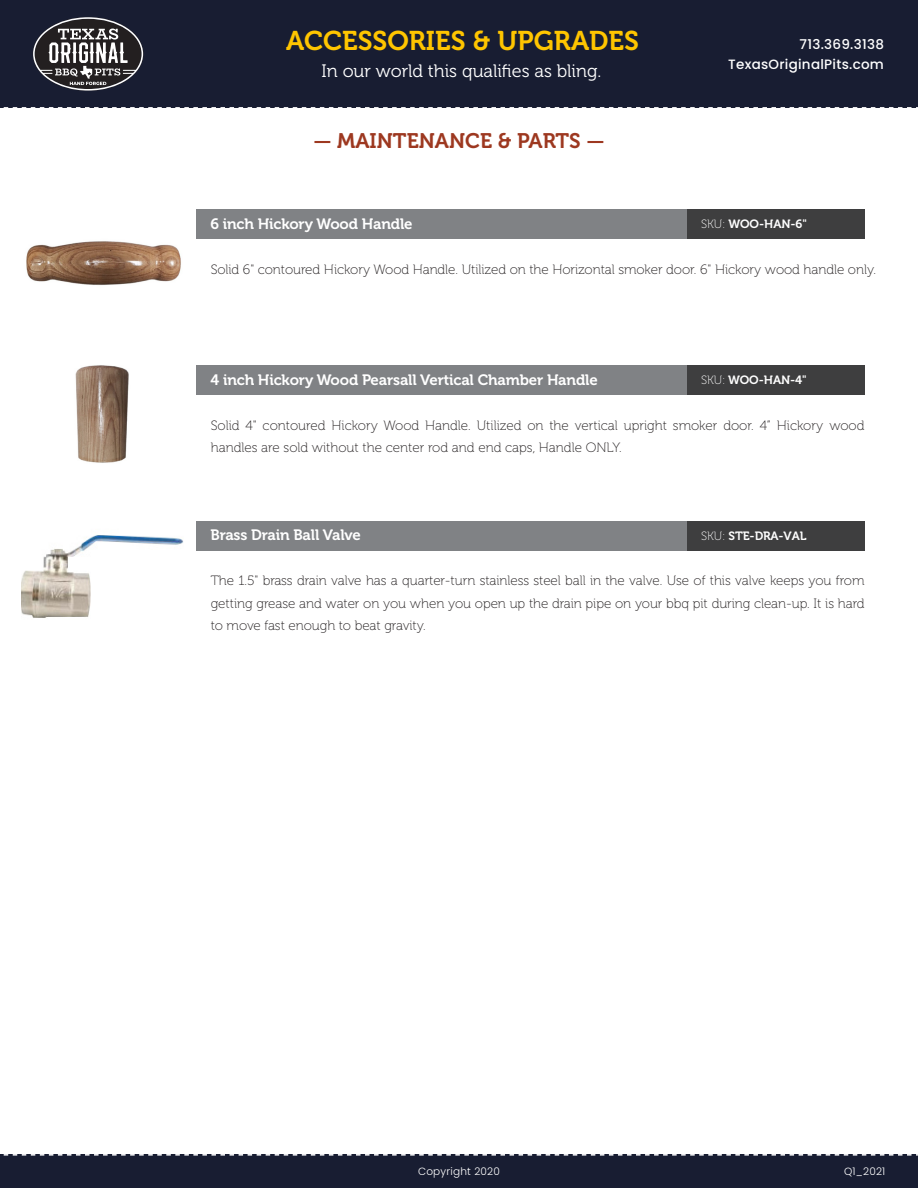
<style>
.page{position:relative;width:918px;height:1188px;background:#fff}
.page>*{position:absolute;margin:0;border:0;box-sizing:border-box;transform-origin:0 0}
.t1{font:27px "Museo 700";color:#ffc500}
.t2{font:21px "Museo 700";color:#9d3820}
.t3{font:18px "Museo 300";color:#fff}
.t4{font:15px "Museo 700";letter-spacing:-.01em;color:#fff}
.t5{font:13.5px/22.5px "Museo 100";letter-spacing:-.005em;color:#231f20}
.t6{font:500 13.5px/19.2px "Poppins";letter-spacing:.02em;color:#fff;text-align:right}
.t7{font:12px "Museo 700";letter-spacing:-.01em;color:#fff}
.t8{font:300 10.5px "Poppins";letter-spacing:.02em;color:#fff}
.s1{font-family:"Museo 100"}
</style>
<div class="page">
<div style="left:0;top:0;width:918px;height:108px;background:#181d32"></div>
<svg style="left:33px;top:17px;width:111px;height:74px"></svg>
<svg style="left:3px;top:107px;width:915px;height:1px"></svg>
<div style="left:0;top:1155px;width:918px;height:33px;background:#181d32"></div>
<svg style="left:0;top:1154px;width:918px;height:2px"></svg>
<img style="left:75px;top:365px;width:54px;height:98px">
<div style="left:196px;top:365px;width:491px;height:30px;background:#808285"></div>
<div style="left:687px;top:365px;width:178px;height:30px;background:#3e3e3f"></div>
<div style="left:196px;top:209px;width:491px;height:30px;background:#808285"></div>
<div style="left:687px;top:209px;width:178px;height:30px;background:#3e3e3f"></div>
<img style="left:26px;top:241px;width:155px;height:44px">
<img style="left:21px;top:535px;width:162px;height:83px">
<div style="left:196px;top:521px;width:491px;height:30px;background:#808285"></div>
<div style="left:687px;top:521px;width:178px;height:30px;background:#3e3e3f"></div>
<h1 class="t1" style="left:286px;top:26px;width:354px">ACCESSORIES &amp; UPGRADES</h1>
<h3 class="t3" style="left:322px;top:61px;width:281px">In our world this qualifies as bling.</h3>
<h2 class="t2" style="left:313px;top:129px;width:293px">— MAINTENANCE &amp; PARTS —</h2>
<p class="t6" style="left:728px;top:35px;width:157px">713.369.3138<br>TexasOriginalPits.com</p>
<p class="t4" style="left:210px;top:215px;width:204px">6 inch Hickory Wood Handle</p>
<p class="t7" style="left:701px;top:217px;width:107px"><span class="s1">SKU:</span> WOO-HAN-6"</p>
<p class="t5" style="left:211px;top:258px;width:667px">Solid 6" contoured Hickory Wood Handle. Utilized on the Horizontal smoker door. 6" Hickory wood handle only.</p>
<p class="t4" style="left:210px;top:371px;width:389px">4 inch Hickory Wood Pearsall Vertical Chamber Handle</p>
<p class="t7" style="left:701px;top:373px;width:107px"><span class="s1">SKU:</span> WOO-HAN-4"</p>
<p class="t5" style="left:211px;top:414px;width:655px">Solid 4" contoured Hickory Wood Handle. Utilized on the vertical upright smoker door. 4” Hickory wood handles are sold without the center rod and end caps, Handle ONLY.</p>
<p class="t4" style="left:210px;top:527px;width:152px">Brass Drain Ball Valve</p>
<p class="t7" style="left:701px;top:529px;width:107px"><span class="s1">SKU:</span> STE-DRA-VAL</p>
<p class="t5" style="left:211px;top:570px;width:655px;text-align:justify">The 1.5" brass drain valve has a quarter-turn stainless steel ball in the valve. Use of this valve keeps you from getting grease and water on you when you open up the drain pipe on your bbq pit during clean-up. It is hard to move fast enough to beat gravity.</p>
<p class="t8" style="left:418px;top:1165px;width:83px">Copyright 2020</p>
<p class="t8" style="left:844px;top:1165px;width:43px">Q1_2021</p>
</div>
